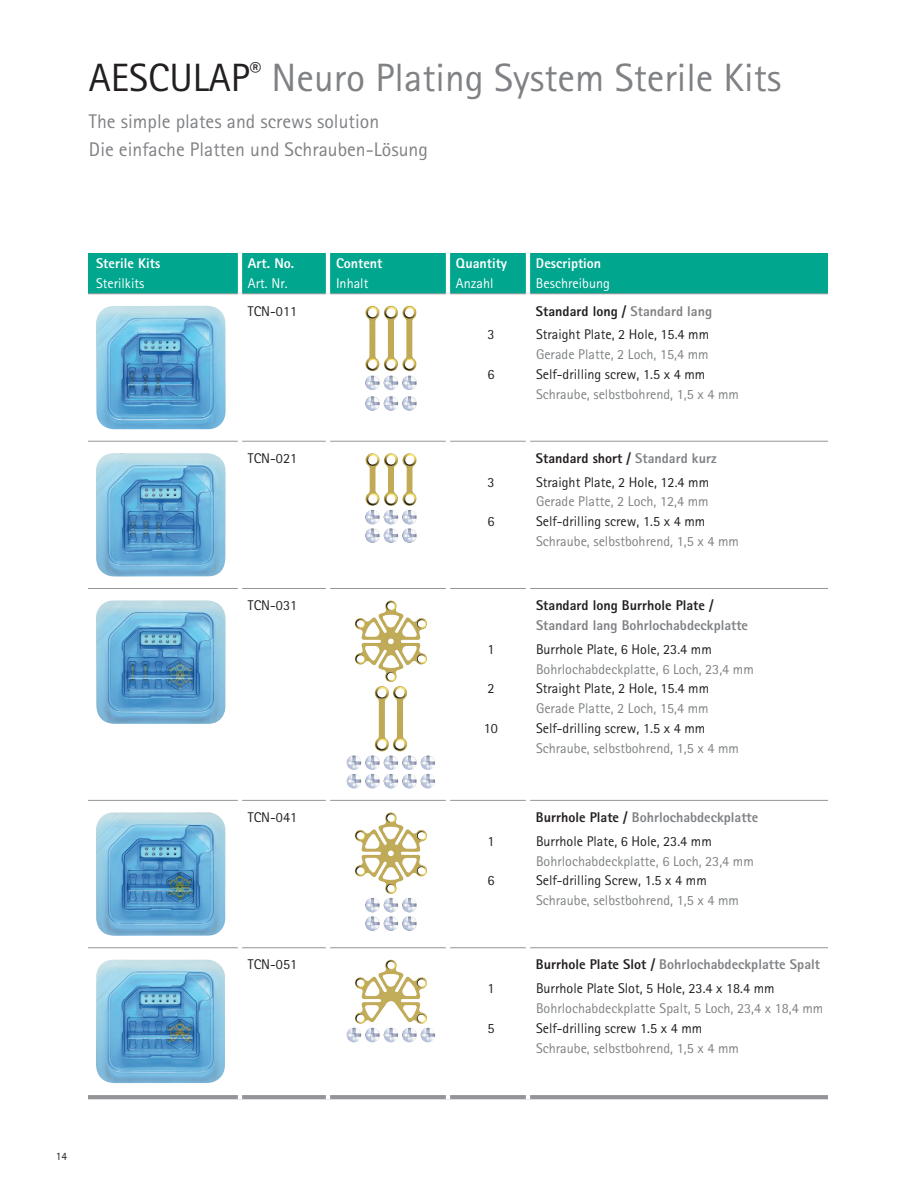
<style>
.page{position:relative;width:918px;height:1188px;background:#fff}
.page>*{position:absolute;margin:0;border:0;box-sizing:border-box;transform-origin:0 0}
.t1{font:39.45px "Rotis Sans Serif Pro";color:#7f8184}
.t2{font:19.8px/28.2px "Rotis Sans Serif Pro";color:#7f8184}
.t3{font:14.1px/23.7px "Rotis Sans Serif Pro";color:#231f20}
.t4{font:14.1px "Rotis Sans Serif Pro";color:#7f8184}
.t5{font:800 14.1px "Rotis Sans Serif Pro";color:#fff}
.t6{font:14.1px "Rotis Sans Serif Pro";color:#fff}
.t7{font:800 14.1px "Rotis Sans Serif Pro";color:#7f8184}
.t8{font:800 14.1px "Rotis Sans Serif Pro";color:#231f20}
.t9{font:11.25px "Rotis Sans Serif Pro";color:#231f20}
.s1{color:#231f20}
.s2{font-weight:800}
.s3{font-weight:800;color:#7f8184}
</style>
<div class="page">
<div style="left:88px;top:253px;width:740px;height:41px;background:#00a68e"></div>
<hr style="left:88px;top:1095px;width:152px;height:4px;background:#939598">
<hr style="left:240px;top:1095px;width:88px;height:4px;background:#939598">
<hr style="left:328px;top:1095px;width:120px;height:4px;background:#939598">
<hr style="left:448px;top:1095px;width:80px;height:4px;background:#939598">
<hr style="left:528px;top:1095px;width:300px;height:4px;background:#939598">
<hr style="left:88px;top:948px;width:150px;height:1px;background:#939598">
<hr style="left:242px;top:948px;width:84px;height:1px;background:#939598">
<hr style="left:330px;top:948px;width:116px;height:1px;background:#939598">
<hr style="left:450px;top:948px;width:76px;height:1px;background:#939598">
<hr style="left:530px;top:948px;width:298px;height:1px;background:#939598">
<hr style="left:88px;top:800px;width:150px;height:1px;background:#939598">
<hr style="left:242px;top:800px;width:84px;height:1px;background:#939598">
<hr style="left:330px;top:800px;width:116px;height:1px;background:#939598">
<hr style="left:450px;top:800px;width:76px;height:1px;background:#939598">
<hr style="left:530px;top:800px;width:298px;height:1px;background:#939598">
<hr style="left:88px;top:588px;width:150px;height:1px;background:#939598">
<hr style="left:242px;top:588px;width:84px;height:1px;background:#939598">
<hr style="left:330px;top:588px;width:116px;height:1px;background:#939598">
<hr style="left:450px;top:588px;width:76px;height:1px;background:#939598">
<hr style="left:530px;top:588px;width:298px;height:1px;background:#939598">
<hr style="left:88px;top:441px;width:150px;height:1px;background:#939598">
<hr style="left:242px;top:441px;width:84px;height:1px;background:#939598">
<hr style="left:330px;top:441px;width:116px;height:1px;background:#939598">
<hr style="left:450px;top:441px;width:76px;height:1px;background:#939598">
<hr style="left:530px;top:441px;width:298px;height:1px;background:#939598">
<svg style="left:238px;top:1095px;width:4px;height:4px"></svg>
<svg style="left:326px;top:1095px;width:4px;height:4px"></svg>
<svg style="left:446px;top:1095px;width:4px;height:4px"></svg>
<svg style="left:526px;top:1095px;width:4px;height:4px"></svg>
<hr style="left:88px;top:294px;width:150px;height:1px;background:#939598">
<hr style="left:242px;top:294px;width:84px;height:1px;background:#939598">
<hr style="left:330px;top:294px;width:116px;height:1px;background:#939598">
<hr style="left:450px;top:294px;width:76px;height:1px;background:#939598">
<hr style="left:530px;top:294px;width:298px;height:1px;background:#939598">
<hr style="left:238px;top:253px;width:4px;height:41px;background:#fff">
<hr style="left:326px;top:253px;width:4px;height:41px;background:#fff">
<hr style="left:446px;top:253px;width:4px;height:41px;background:#fff">
<hr style="left:526px;top:253px;width:4px;height:41px;background:#fff">
<img style="left:96px;top:306px;width:130px;height:123px">
<img style="left:365px;top:306px;width:15px;height:65px">
<img style="left:365px;top:376px;width:15px;height:14px">
<img style="left:365px;top:396px;width:15px;height:15px">
<img style="left:384px;top:306px;width:14px;height:65px">
<img style="left:384px;top:376px;width:14px;height:14px">
<img style="left:384px;top:396px;width:14px;height:15px">
<img style="left:402px;top:306px;width:15px;height:65px">
<img style="left:402px;top:376px;width:15px;height:14px">
<img style="left:402px;top:396px;width:15px;height:15px">
<img style="left:96px;top:453px;width:130px;height:124px">
<img style="left:365px;top:510px;width:15px;height:14px">
<img style="left:365px;top:528px;width:15px;height:15px">
<img style="left:365px;top:453px;width:15px;height:53px">
<img style="left:384px;top:510px;width:14px;height:14px">
<img style="left:384px;top:528px;width:14px;height:15px">
<img style="left:384px;top:453px;width:14px;height:53px">
<img style="left:402px;top:510px;width:15px;height:14px">
<img style="left:402px;top:528px;width:15px;height:15px">
<img style="left:402px;top:453px;width:15px;height:53px">
<img style="left:96px;top:600px;width:130px;height:124px">
<img style="left:355px;top:600px;width:72px;height:82px">
<img style="left:375px;top:686px;width:14px;height:66px">
<img style="left:393px;top:686px;width:15px;height:66px">
<img style="left:347px;top:755px;width:14px;height:15px">
<img style="left:365px;top:755px;width:15px;height:15px">
<img style="left:384px;top:755px;width:14px;height:15px">
<img style="left:402px;top:755px;width:15px;height:15px">
<img style="left:421px;top:755px;width:14px;height:15px">
<img style="left:347px;top:774px;width:14px;height:14px">
<img style="left:365px;top:774px;width:15px;height:14px">
<img style="left:384px;top:774px;width:14px;height:14px">
<img style="left:402px;top:774px;width:15px;height:14px">
<img style="left:421px;top:774px;width:14px;height:14px">
<img style="left:96px;top:812px;width:129px;height:124px">
<img style="left:365px;top:898px;width:15px;height:14px">
<img style="left:384px;top:898px;width:14px;height:14px">
<img style="left:402px;top:898px;width:15px;height:14px">
<img style="left:365px;top:916px;width:15px;height:15px">
<img style="left:384px;top:916px;width:14px;height:15px">
<img style="left:402px;top:916px;width:15px;height:15px">
<img style="left:355px;top:812px;width:72px;height:82px">
<img style="left:96px;top:960px;width:129px;height:123px">
<img style="left:347px;top:1028px;width:14px;height:14px">
<img style="left:365px;top:1028px;width:15px;height:14px">
<img style="left:384px;top:1028px;width:14px;height:14px">
<img style="left:402px;top:1028px;width:15px;height:14px">
<img style="left:421px;top:1028px;width:14px;height:14px">
<img style="left:355px;top:960px;width:72px;height:64px">
<h1 class="t1" style="left:89px;top:63px;width:694px"><span class="s1">AESCULAP</span><sup>®</sup> Neuro Plating System Sterile Kits</h1>
<h2 class="t2" style="left:89px;top:109px;width:341px">The simple plates and screws solution<br>Die einfache Platten und Schrauben-Lösung</h2>
<p class="t5" style="left:96px;top:258px;width:66px">Sterile Kits</p>
<p class="t6" style="left:96px;top:278px;width:50px">Sterilkits</p>
<p class="t5" style="left:248px;top:258px;width:48px">Art. No.</p>
<p class="t6" style="left:248px;top:278px;width:41px">Art. Nr.</p>
<p class="t5" style="left:336px;top:258px;width:48px">Content</p>
<p class="t6" style="left:336px;top:278px;width:34px">Inhalt</p>
<p class="t5" style="left:456px;top:258px;width:53px">Quantity</p>
<p class="t6" style="left:456px;top:278px;width:39px">Anzahl</p>
<p class="t5" style="left:536px;top:258px;width:67px">Description</p>
<p class="t6" style="left:536px;top:278px;width:75px">Beschreibung</p>
<p class="t3" style="left:248px;top:300px;width:51px">TCN-011</p>
<p class="t3" style="left:487px;top:324px;width:9px">3</p>
<p class="t3" style="left:487px;top:363px;width:9px">6</p>
<p class="t3" style="left:536px;top:300px;width:178px"><span class="s2">Standard long /</span> <span class="s3">Standard lang<br></span>Straight Plate, 2 Hole, 15.4 mm</p>
<p class="t4" style="left:536px;top:349px;width:174px">Gerade Platte, 2 Loch, 15,4 mm</p>
<p class="t3" style="left:536px;top:363px;width:171px">Self-drilling screw, 1.5 x 4 mm</p>
<p class="t4" style="left:536px;top:388px;width:204px">Schraube, selbstbohrend, 1,5 x 4 mm</p>
<p class="t3" style="left:248px;top:447px;width:51px">TCN-021</p>
<p class="t3" style="left:487px;top:471px;width:9px">3</p>
<p class="t3" style="left:487px;top:511px;width:9px">6</p>
<p class="t3" style="left:536px;top:447px;width:182px"><span class="s2">Standard short /</span> <span class="s3">Standard kurz<br></span>Straight Plate, 2 Hole, 12.4 mm</p>
<p class="t4" style="left:536px;top:496px;width:174px">Gerade Platte, 2 Loch, 12,4 mm</p>
<p class="t3" style="left:536px;top:511px;width:171px">Self-drilling screw, 1.5 x 4 mm</p>
<p class="t4" style="left:536px;top:536px;width:204px">Schraube, selbstbohrend, 1,5 x 4 mm</p>
<p class="t3" style="left:248px;top:595px;width:51px">TCN-031</p>
<p class="t3" style="left:487px;top:638px;width:9px">1</p>
<p class="t3" style="left:487px;top:678px;width:9px">2</p>
<p class="t3" style="left:484px;top:717px;width:16px">10</p>
<p class="t8" style="left:536px;top:600px;width:179px">Standard long Burrhole Plate /</p>
<p class="t7" style="left:536px;top:620px;width:214px">Standard lang Bohrlochabdeckplatte</p>
<p class="t3" style="left:536px;top:638px;width:177px">Burrhole Plate, 6 Hole, 23.4 mm</p>
<p class="t4" style="left:536px;top:663px;width:219px">Bohrlochabdeckplatte, 6 Loch, 23,4 mm</p>
<p class="t3" style="left:536px;top:678px;width:175px">Straight Plate, 2 Hole, 15.4 mm</p>
<p class="t4" style="left:536px;top:703px;width:174px">Gerade Platte, 2 Loch, 15,4 mm</p>
<p class="t3" style="left:536px;top:717px;width:171px">Self-drilling screw, 1.5 x 4 mm</p>
<p class="t4" style="left:536px;top:742px;width:204px">Schraube, selbstbohrend, 1,5 x 4 mm</p>
<p class="t3" style="left:248px;top:806px;width:51px">TCN-041</p>
<p class="t3" style="left:487px;top:830px;width:9px">1</p>
<p class="t3" style="left:487px;top:870px;width:9px">6</p>
<p class="t3" style="left:536px;top:806px;width:224px"><span class="s2">Burrhole Plate /</span> <span class="s3">Bohrlochabdeckplatte<br></span>Burrhole Plate, 6 Hole, 23.4 mm</p>
<p class="t4" style="left:536px;top:856px;width:219px">Bohrlochabdeckplatte, 6 Loch, 23,4 mm</p>
<p class="t3" style="left:536px;top:870px;width:172px">Self-drilling Screw, 1.5 x 4 mm</p>
<p class="t4" style="left:536px;top:895px;width:204px">Schraube, selbstbohrend, 1,5 x 4 mm</p>
<p class="t3" style="left:248px;top:954px;width:51px">TCN-051</p>
<p class="t3" style="left:487px;top:978px;width:9px">1</p>
<p class="t3" style="left:487px;top:1017px;width:9px">5</p>
<p class="t3" style="left:536px;top:954px;width:285px"><span class="s2">Burrhole Plate Slot /</span> <span class="s3">Bohrlochabdeckplatte Spalt<br></span>Burrhole Plate Slot, 5 Hole, 23.4 x 18.4 mm</p>
<p class="t4" style="left:536px;top:1003px;width:289px">Bohrlochabdeckplatte Spalt, 5 Loch, 23,4 x 18,4 mm</p>
<p class="t3" style="left:536px;top:1017px;width:168px">Self-drilling screw 1.5 x 4 mm</p>
<p class="t4" style="left:536px;top:1042px;width:204px">Schraube, selbstbohrend, 1,5 x 4 mm</p>
<p class="t9" style="left:56px;top:1152px;width:13px">14</p>
</div>
